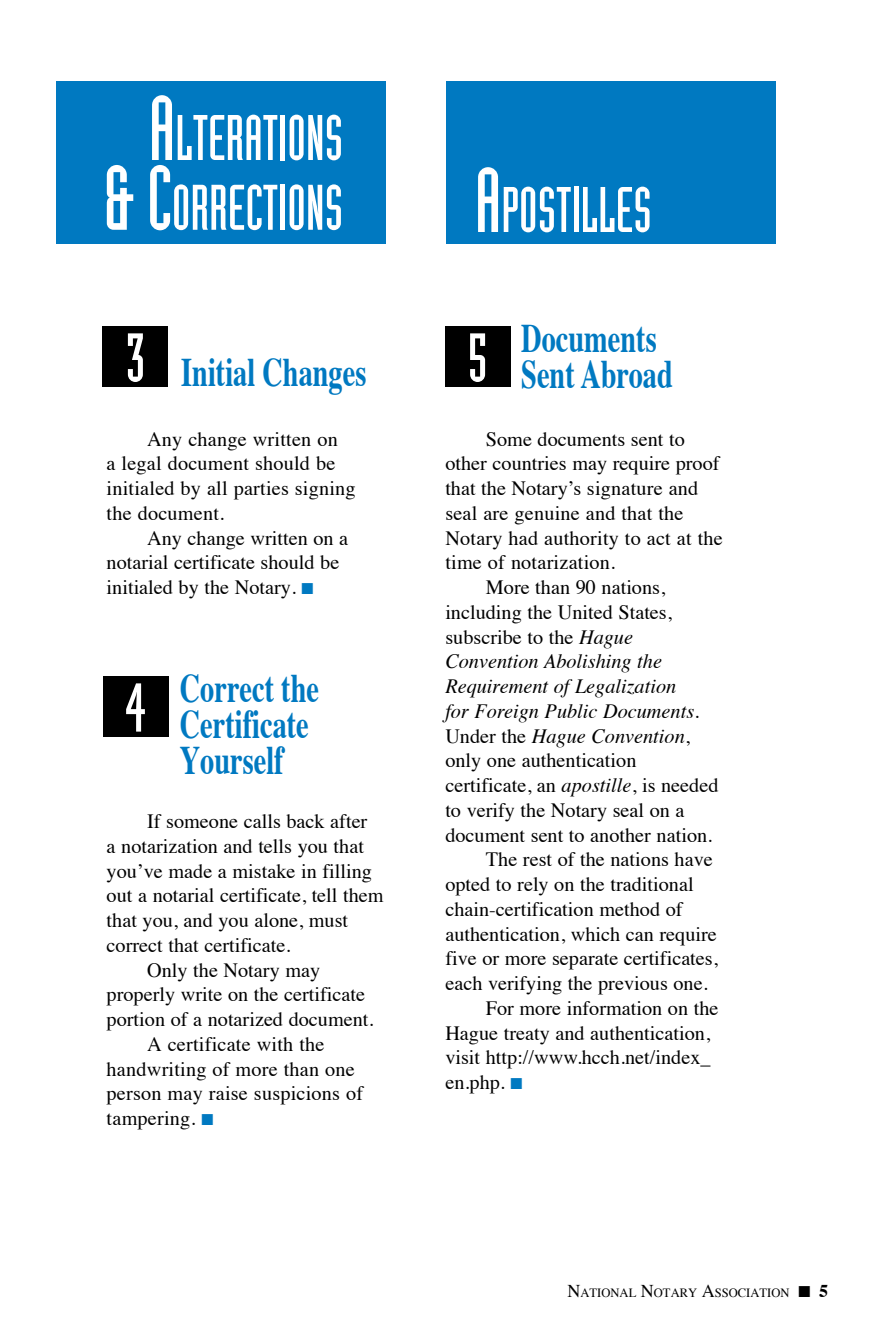
<style>
.page{position:relative;width:871px;height:1337px;background:#fff}
.page>*{position:absolute;margin:0;border:0;box-sizing:border-box;transform-origin:0 0}
.t1{font:67.5px "Industria Solid";color:#fff}
.t2{font:63px/69.8px "Industria Solid";color:#fff;text-align:right}
.t3{font:700 40.5px/36px "Times";color:#0079c1;scale:.7 1}
.t4{font:20.25px/24.8px "Times";color:#000}
.t5{font:italic 20.25px "Times";color:#000}
.t6{font:12.6px "Times";color:#000}
.s1{font-size:90px}
.s2{font-family:"Industria Solid";font-weight:400;font-size:67.5px;color:#fff}
.s3{color:#0079c1}
.s4{font-style:italic}
.s5{font-style:normal}
.s6{font-size:18px}
.s7{font-weight:700;font-size:18px}
</style>
<div class="page">
<div style="left:102px;top:326px;width:66px;height:61px;background:#000"></div>
<div style="left:103px;top:676px;width:66px;height:61px;background:#000"></div>
<div style="left:445px;top:326px;width:65px;height:61px;background:#000"></div>
<div style="left:56px;top:81px;width:330px;height:163px;background:#0079c1"></div>
<div style="left:446px;top:81px;width:330px;height:163px;background:#0079c1"></div>
<h2 class="t2" style="left:103px;top:102px;width:241px"><span class="s1">A</span>LTERATIONS <span class="s1">&amp; C</span>ORRECTIONS</h2>
<h3 class="t3" style="left:125px;top:350px;width:346px"><span class="s2">3</span> Initial Changes</h3>
<p class="t4" style="left:107px;top:424px;width:251px;text-indent:40px">Any change written on<br>a legal document should be initialed by all parties signing the document.</p>
<p class="t4" style="left:107px;top:523px;width:243px;text-indent:40px">Any change written on a notarial certificate should be initialed by the Notary. <span class="s3">■</span></p>
<h3 class="t3" style="left:180px;top:666px;width:201px;text-indent:-54px"><span class="s2">4</span> Correct the<br>Certificate<br>Yourself</h3>
<p class="t4" style="left:147px;top:807px;width:222px">If someone calls back after</p>
<p class="t4" style="left:107px;top:832px;width:259px">a notarization and tells you that</p>
<p class="t4" style="left:107px;top:856px;width:267px">you’ve made a mistake in filling</p>
<p class="t4" style="left:107px;top:881px;width:278px">out a notarial certificate, tell them</p>
<p class="t4" style="left:107px;top:906px;width:243px">that you, and you alone, must</p>
<p class="t4" style="left:107px;top:931px;width:185px">correct that certificate.</p>
<p class="t4" style="left:147px;top:955px;width:175px">Only the Notary may</p>
<p class="t4" style="left:107px;top:980px;width:260px">properly write on the certificate</p>
<p class="t4" style="left:107px;top:1005px;width:268px">portion of a notarized document.</p>
<p class="t4" style="left:147px;top:1030px;width:179px">A certificate with the</p>
<p class="t4" style="left:107px;top:1054px;width:250px">handwriting of more than one</p>
<p class="t4" style="left:107px;top:1079px;width:258px">person may raise suspicions of</p>
<p class="t4" style="left:107px;top:1104px;width:108px">tampering. <span class="s3">■</span></p>
<h2 class="t2" style="left:475px;top:174px;width:179px"><span class="s1">A</span>POSTILLES</h2>
<h1 class="t1" style="left:467px;top:321px;width:21px">5</h1>
<h3 class="t3" style="left:521px;top:316px;width:218px">Documents<br>Sent Abroad</h3>
<p class="t4" style="left:486px;top:424px;width:200px">Some documents sent to</p>
<p class="t4" style="left:445px;top:449px;width:276px">other countries may require proof</p>
<p class="t4" style="left:445px;top:474px;width:255px">that the Notary’s signature and</p>
<p class="t4" style="left:445px;top:499px;width:240px">seal are genuine and that the</p>
<p class="t4" style="left:445px;top:523px;width:279px">Notary had authority to act at the</p>
<p class="t4" style="left:445px;top:548px;width:171px">time of notarization.</p>
<p class="t4" style="left:486px;top:573px;width:181px">More than 90 nations,</p>
<p class="t4" style="left:445px;top:598px;width:228px">including the United States,</p>
<p class="t4" style="left:445px;top:622px;width:189px">subscribe to the <span class="s4">Hague</span></p>
<p class="t5" style="left:445px;top:644px;width:218px">Convention Abolishing the</p>
<p class="t5" style="left:445px;top:668px;width:232px">Requirement of Legalization</p>
<p class="t5" style="left:445px;top:693px;width:255px">for Foreign Public Documents.</p>
<p class="t5" style="left:445px;top:718px;width:246px"><span class="s5">Under the</span> Hague Convention<span class="s5">,</span></p>
<p class="t4" style="left:445px;top:746px;width:193px">only one authentication</p>
<p class="t4" style="left:445px;top:771px;width:275px">certificate, an <span class="s4">apostille</span>, is needed</p>
<p class="t4" style="left:445px;top:796px;width:241px">to verify the Notary seal on a</p>
<p class="t4" style="left:445px;top:820px;width:268px">document sent to another nation.</p>
<p class="t4" style="left:486px;top:845px;width:228px">The rest of the nations have</p>
<p class="t4" style="left:445px;top:870px;width:250px">opted to rely on the traditional</p>
<p class="t4" style="left:445px;top:895px;width:239px">chain-certification method of</p>
<p class="t4" style="left:445px;top:919px;width:273px">authentication, which can require</p>
<p class="t4" style="left:445px;top:944px;width:274px">five or more separate certificates,</p>
<p class="t4" style="left:445px;top:969px;width:264px">each verifying the previous one.</p>
<p class="t4" style="left:486px;top:994px;width:234px">For more information on the</p>
<p class="t4" style="left:445px;top:1018px;width:266px">Hague treaty and authentication,</p>
<p class="t4" style="left:445px;top:1043px;width:267px">visit http://www.hcch.net/index_</p>
<p class="t4" style="left:445px;top:1068px;width:79px">en.php. <span class="s3">■</span></p>
<p class="t6" style="left:567px;top:1281px;width:262px"><span class="s6">N</span>ATIONAL <span class="s6">N</span>OTARY <span class="s6">A</span>SSOCIATION ■ <span class="s7">5</span></p>
</div>
